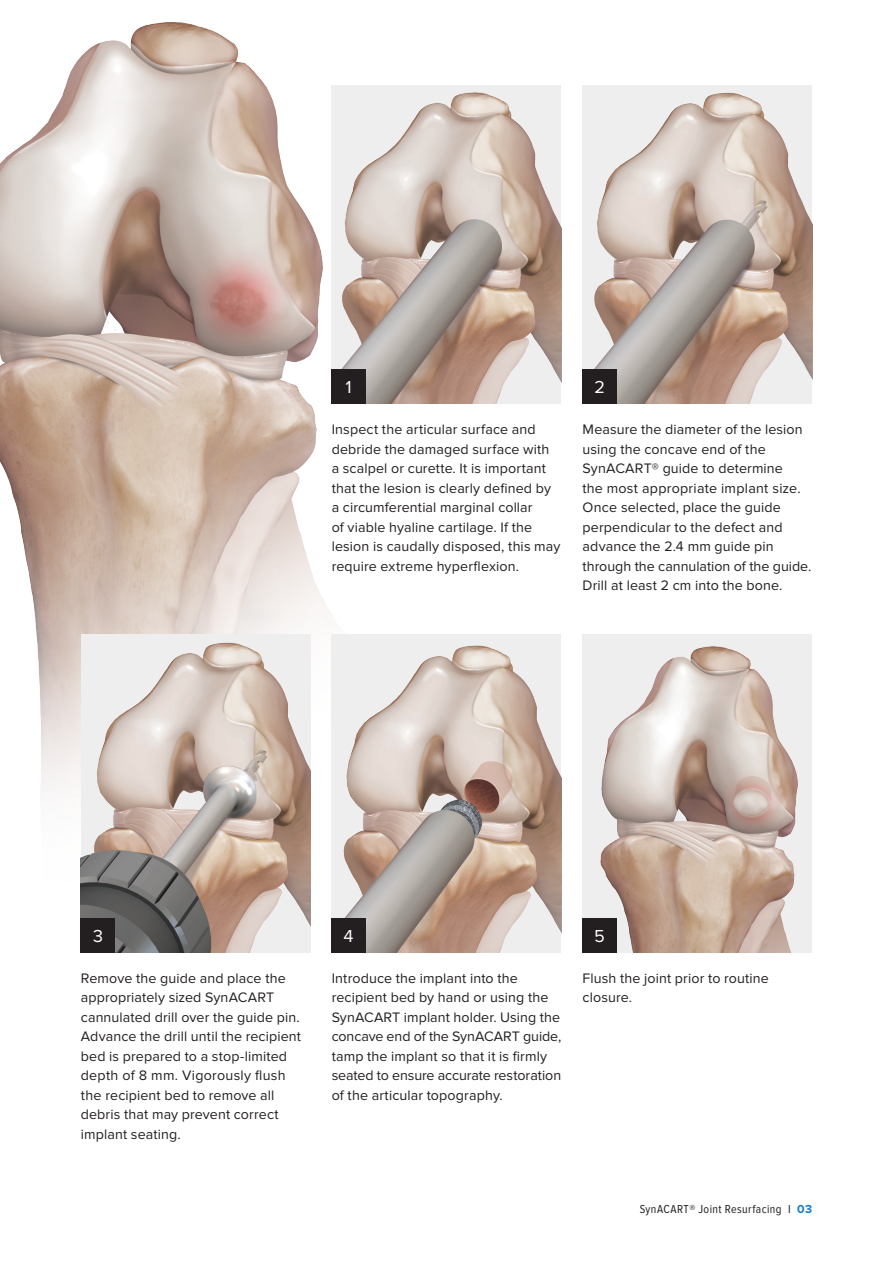
<style>
.page{position:relative;width:893px;height:1263px;background:#fff}
.page>*{position:absolute;margin:0;border:0;box-sizing:border-box;transform-origin:0 0}
._07_Running_Text{font:18px "Proxima Nova";color:#fff}
._07_Running_Text-2{font:14.25px/19.5px "Proxima Nova";letter-spacing:.01em;color:#231f20}
.t1{font:12px "Proxima Nova Cond";letter-spacing:.035em;color:#231f20}
.s1{font-family:"Proxima Nova";font-weight:700;color:#0d7eca}
</style>
<div class="page">
<img style="left:0;top:22px;width:389px;height:931px">
<img style="left:583px;top:634px;width:229px;height:318px">
<div style="left:583px;top:918px;width:34px;height:34px;background:#231f20"></div>
<img style="left:332px;top:634px;width:229px;height:318px">
<div style="left:332px;top:918px;width:34px;height:34px;background:#231f20"></div>
<img style="left:81px;top:634px;width:229px;height:318px">
<div style="left:81px;top:918px;width:34px;height:34px;background:#231f20"></div>
<img style="left:583px;top:85px;width:229px;height:319px">
<div style="left:583px;top:370px;width:34px;height:34px;background:#231f20"></div>
<img style="left:332px;top:85px;width:229px;height:319px">
<div style="left:332px;top:370px;width:34px;height:34px;background:#231f20"></div>
<p class="_07_Running_Text" style="left:343px;top:377px;width:12px">1</p>
<p class="_07_Running_Text" style="left:594px;top:377px;width:12px">2</p>
<p class="_07_Running_Text-2" style="left:332px;top:420px;width:230px">Inspect the articular surface and debride the damaged surface with a scalpel or curette. It is important that the lesion is clearly defined by a circumferential marginal collar<br>of viable hyaline cartilage. If the lesion is caudally disposed, this may require extreme hyperflexion.</p>
<p class="_07_Running_Text-2" style="left:583px;top:420px;width:230px">Measure the diameter of the lesion using the concave end of the<br>SynACART® guide to determine<br>the most appropriate implant size.<br>Once selected, place the guide perpendicular to the defect and advance the 2.4 mm guide pin through the cannulation of the guide.<br>Drill at least 2 cm into the bone.</p>
<p class="_07_Running_Text" style="left:92px;top:925px;width:12px">3</p>
<p class="_07_Running_Text" style="left:343px;top:925px;width:12px">4</p>
<p class="_07_Running_Text" style="left:594px;top:925px;width:12px">5</p>
<p class="_07_Running_Text-2" style="left:81px;top:969px;width:222px">Remove the guide and place the appropriately sized SynACART cannulated drill over the guide pin.<br>Advance the drill until the recipient bed is prepared to a stop-limited depth of 8 mm. Vigorously flush the recipient bed to remove all debris that may prevent correct implant seating.</p>
<p class="_07_Running_Text-2" style="left:332px;top:969px;width:231px">Introduce the implant into the recipient bed by hand or using the SynACART implant holder. Using the concave end of the SynACART guide, tamp the implant so that it is firmly seated to ensure accurate restoration of the articular topography.</p>
<p class="_07_Running_Text-2" style="left:583px;top:969px;width:188px">Flush the joint prior to routine closure.</p>
<p class="t1" style="left:640px;top:1202px;width:174px">SynACART® Joint Resurfacing I <span class="s1">03</span></p>
</div>
